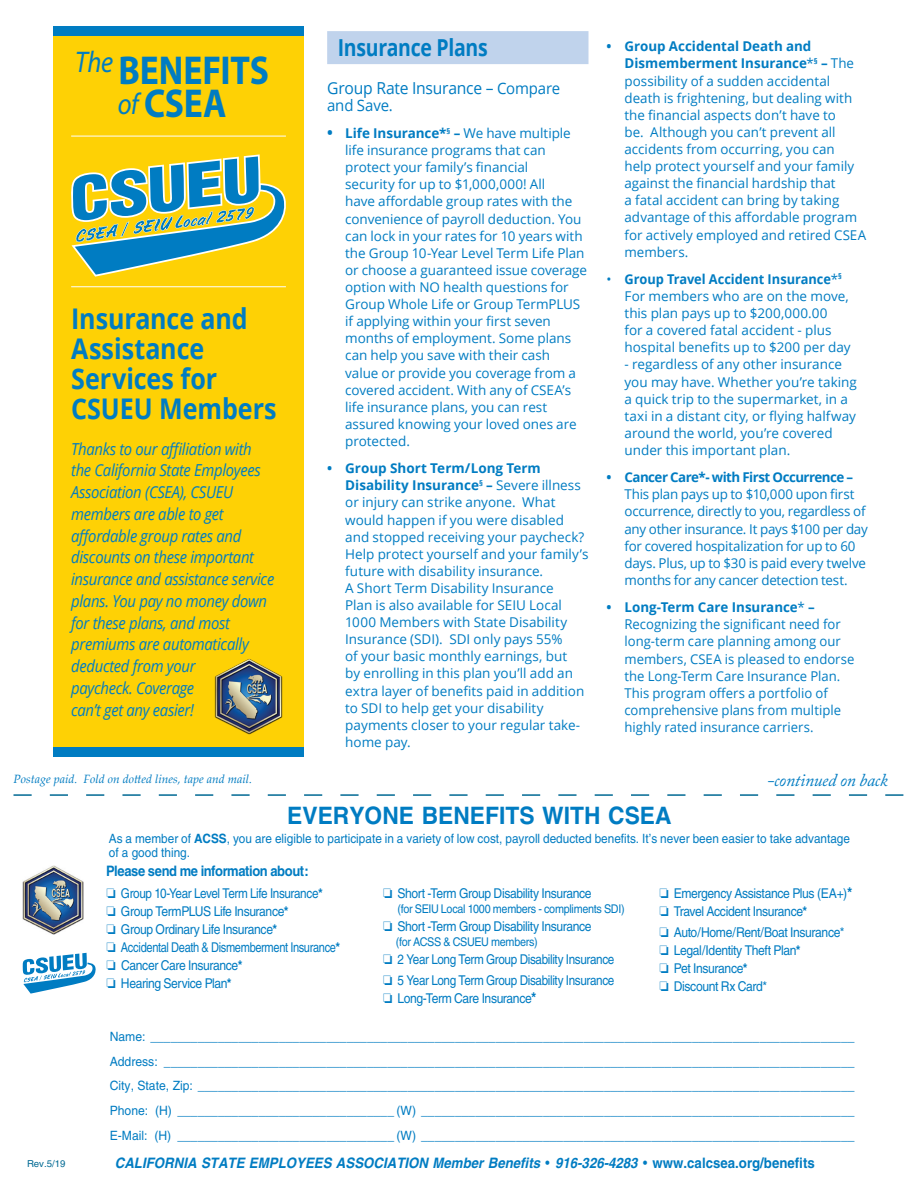
<style>
.page{position:relative;width:918px;height:1188px;background:#fff}
.page>*{position:absolute;margin:0;border:0;box-sizing:border-box;transform-origin:0 0}
.t1{font:700 40.5px/33px "Myriad Pro";letter-spacing:-.005em;color:#007cc2;text-align:center;scale:.88 1}
.t2{font:700 28.5px/30px "Open Sans";color:#007cc2;scale:.88 1}
.t3{font:700 24px "Helvetica";color:#007cc2;scale:.95 1}
.t4{font:700 23.4px "Open Sans";letter-spacing:-.015em;color:#007cc2;scale:.83 1}
.t5{font:italic 18px "Adobe Caslon Pro";letter-spacing:-.01em;color:#007cc2}
.t6{font:italic 16.5px/21.8px "Open Sans";letter-spacing:-.02em;color:#007cc2;scale:.9 1}
.t7{font:16.5px "Open Sans";letter-spacing:-.015em;color:#007cc2;scale:.95 1}
.t8{font:15.75px "Open Sans";letter-spacing:-.01em;color:#007cc2;scale:.95 1}
.t9{font:italic 700 14.4px "Helvetica";color:#007cc2;scale:.92 1}
.t10{font:700 14.4px "Helvetica";letter-spacing:-.03em;color:#007cc2;scale:.9 1}
.t11{font:13.5px/17.1px "Open Sans";color:#007cc2}
.t12{font:13.5px/18px "Helvetica";letter-spacing:-.03em;color:#007cc2;scale:.87 1}
.t13{font:13.5px/18px "Helvetica";letter-spacing:-.03em;color:#007cc2;scale:.9 1}
.t14{font:13.5px/17.1px "Open Sans";letter-spacing:-.02em;color:#007cc2}
.t15{font:700 13.5px "Open Sans";letter-spacing:-.04em;color:#007cc2}
.t16{font:12.75px/24.9px "Helvetica";color:#007cc2;text-align:justify;scale:.95 1}
.t17{font:12.75px/13.6px "Helvetica";color:#007cc2;scale:.92 1}
.t18{font:12px "Helvetica";letter-spacing:-.03em;color:#007cc2;scale:.9 1}
.t19{font:italic 12px "Palatino Linotype";color:#007cc2}
.t20{font:9.6px "Helvetica";color:#006993}
.s1{font-weight:400;font-style:italic;font-size:30px}
.s2{font-size:15.75px}
.s3{font-weight:700;font-size:15.3px}
.s4{font-weight:700}
.s5{font-weight:700;font-size:15px}
.s6{font-style:normal}
</style>
<div class="page">
<div style="left:327px;top:31px;width:262px;height:33px;background:#c0d3ec"></div>
<img style="left:23px;top:865px;width:61px;height:70px">
<svg style="left:14px;top:794px;width:889px;height:2px"></svg>
<div style="left:53px;top:28px;width:251px;height:729px;background:#fed105"></div>
<div style="left:53px;top:747px;width:251px;height:10px;background:#007cc2"></div>
<div style="left:53px;top:26px;width:251px;height:10px;background:#007cc2"></div>
<hr style="left:71px;top:136px;width:215px;height:1px;background:#fff">
<hr style="left:71px;top:286px;width:215px;height:1px;background:#fff">
<svg style="left:23px;top:953px;width:73px;height:41px"></svg>
<svg style="left:71px;top:154px;width:215px;height:123px"></svg>
<img style="left:215px;top:659px;width:68px;height:76px">
<h1 class="t1" style="left:75px;top:53px;width:222px"><sup>The</sup> BENEFITS <span class="s1">of</span> CSEA</h1>
<h2 class="t2" style="left:71px;top:303px;width:235px">Insurance and<br>Assistance<br>Services for<br>CSUEU Members</h2>
<p class="t6" style="left:71px;top:437px;width:227px">Thanks to our affiliation with the California State Employees<br>Association (CSEA), CSUEU members are able to get affordable group rates and discounts on these important insurance and assistance service plans. You pay no money down for these plans, and most premiums are automatically deducted from your<br>paycheck. Coverage<br>can’t get any easier!</p>
<h3 class="t4" style="left:338px;top:31px;width:182px">Insurance Plans</h3>
<p class="t7" style="left:327px;top:77px;width:247px">Group Rate Insurance – <span class="s2">Compare</span></p>
<p class="t8" style="left:327px;top:94px;width:71px">and Save.</p>
<p class="t11" style="left:345px;top:124px;width:243px;text-indent:-18px"><span class="s3">•</span> <span class="s4">Life Insurance*</span><sup>§</sup> <span class="s4">–</span> We have multiple life insurance programs that can protect your family’s financial<br>security for up to $1,000,000! All<br>have affordable group rates with the convenience of payroll deduction. You can lock in your rates for 10 years with the Group 10-Year Level Term Life Plan or choose a guaranteed issue coverage option with NO health questions for Group Whole Life or Group TermPLUS if applying within your first seven months of employment. Some plans can help you save with their cash<br>value or provide you coverage from a covered accident. With any of CSEA’s life insurance plans, you can rest assured knowing your loved ones are protected.</p>
<p class="t11" style="left:345px;top:460px;width:245px;text-indent:-18px"><span class="s4">• Group Short Term/Long Term Disability Insurance</span><sup>§</sup> <span class="s4">–</span> Severe illness or injury can strike anyone. What would happen if you were disabled and stopped receiving your paycheck?<br>Help protect yourself and your family’s future with disability insurance.<br>A Short Term Disability Insurance<br>Plan is also available for SEIU Local 1000 Members with State Disability Insurance (SDI). SDI only pays 55%<br>of your basic monthly earnings, but<br>by enrolling in this plan you’ll add an extra layer of benefits paid in addition to SDI to help get your disability payments closer to your regular take&shy;home pay.</p>
<p class="t11" style="left:625px;top:38px;width:243px;text-indent:-18px"><span class="s4">• Group Accidental Death and Dismemberment Insurance</span>*<sup>§</sup> <span class="s4">–</span> The possibility of a sudden accidental death is frightening, but dealing with the financial aspects don’t have to<br>be. Although you can’t prevent all accidents from occurring, you can<br>help protect yourself and your family against the financial hardship that<br>a fatal accident can bring by taking advantage of this affordable program for actively employed and retired CSEA members.</p>
<p class="t11" style="left:625px;top:270px;width:228px;text-indent:-18px">• <span class="s4">Group Travel Accident Insurance</span>*<sup>§ </sup>For members who are on the move, this plan pays up to $200,000.00<br>for a covered fatal accident - plus hospital benefits up to $200 per day</p>
<p class="t11" style="left:625px;top:356px;width:234px">- regardless of any other insurance you may have. Whether you’re taking a quick trip to the supermarket, in a taxi in a distant city, or flying halfway around the world, you’re covered under this important plan.</p>
<p class="t15" style="left:607px;top:468px;width:248px">• Cancer Care*- with First Occurrence –</p>
<p class="t14" style="left:624px;top:486px;width:245px">This plan pays up to $10,000 upon first occurrence, directly to you, regardless of any other insurance. It pays $100 per day for covered hospitalization for up to 60 days. Plus, up to $30 is paid every twelve months for any cancer detection test.</p>
<p class="t11" style="left:625px;top:598px;width:232px;text-indent:-18px"><span class="s4">• Long-Term Care Insurance</span>* <span class="s4">– </span>Recognizing the significant need for long-term care planning among our members, CSEA is pleased to endorse the Long-Term Care Insurance Plan.<br>This program offers a portfolio of comprehensive plans from multiple highly rated insurance carriers.</p>
<p class="t19" style="left:14px;top:771px;width:240px">Postage paid. Fold on dotted lines, tape and mail.</p>
<h3 class="t5" style="left:767px;top:769px;width:122px">-continued on back</h3>
<h3 class="t3" style="left:287px;top:800px;width:406px">Everyone BENEFITS WITH CSEA</h3>
<p class="t17" style="left:109px;top:832px;width:807px">As a member of <span class="s4">ACSS</span>, you are eligible to participate in a variety of low cost, payroll deducted benefits. It’s never been easier to take advantage of a good thing.</p>
<p class="t10" style="left:106px;top:863px;width:226px">Please send me information about:</p>
<p class="t12" style="left:107px;top:884px;width:270px">❏ Group 10-Year Level Term Life Insurance<span class="s4">*<br></span>❏ Group TermPLUS Life Insurance<span class="s4">*<br></span>❏ Group Ordinary Life Insurance<span class="s4">*<br></span>❏ Accidental Death &amp; Dismemberment Insurance<span class="s4">* </span>❏ Cancer Care Insurance<span class="s4">*<br></span>❏ Hearing Service Plan<span class="s4">*</span></p>
<p class="t13" style="left:383px;top:884px;width:233px">❏ Short -Term Group Disability Insurance</p>
<p class="t18" style="left:398px;top:902px;width:254px">(for SEIU Local 1000 members - compliments SDI)</p>
<p class="t13" style="left:383px;top:917px;width:233px">❏ Short -Term Group Disability Insurance</p>
<p class="t18" style="left:396px;top:935px;width:159px">(for ACSS &amp; CSUEU members)</p>
<p class="t12" style="left:383px;top:949px;width:268px;line-height:20.4px">❏ 2 Year Long Term Group Disability Insurance ❏ 5 Year Long Term Group Disability Insurance</p>
<p class="t13" style="left:383px;top:989px;width:172px">❏ Long-Term Care Insurance<span class="s5">*</span></p>
<p class="t13" style="left:659px;top:884px;width:216px">❏ Emergency Assistance Plus (EA+)<span class="s5">* </span>❏ Travel Accident Insurance<span class="s4">*</span></p>
<p class="t13" style="left:659px;top:923px;width:207px">❏ Auto/Home/Rent/Boat Insurance* ❏ Legal/Identity Theft Plan<span class="s4">*<br></span>❏ Pet Insurance<span class="s4">*<br></span>❏ Discount Rx Card*</p>
<p class="t20" style="left:27px;top:1158px;width:40px">Rev.5/19</p>
<p class="t16" style="left:110px;top:1024px;width:786px">Name: ________________________________________________________________________________________________________ Address: ______________________________________________________________________________________________________ City, State, Zip: _________________________________________________________________________________________________ Phone: (H) ________________________________ (W) ________________________________________________________________ E-Mail: (H) ________________________________ (W) ________________________________________________________________</p>
<p class="t9" style="left:115px;top:1154px;width:762px">CALIFORNIA STATE EMPLOYEES ASSOCIATION Member Benefits • 916-326-4283 • <span class="s6">www.calcsea.org/benefits</span></p>
</div>
